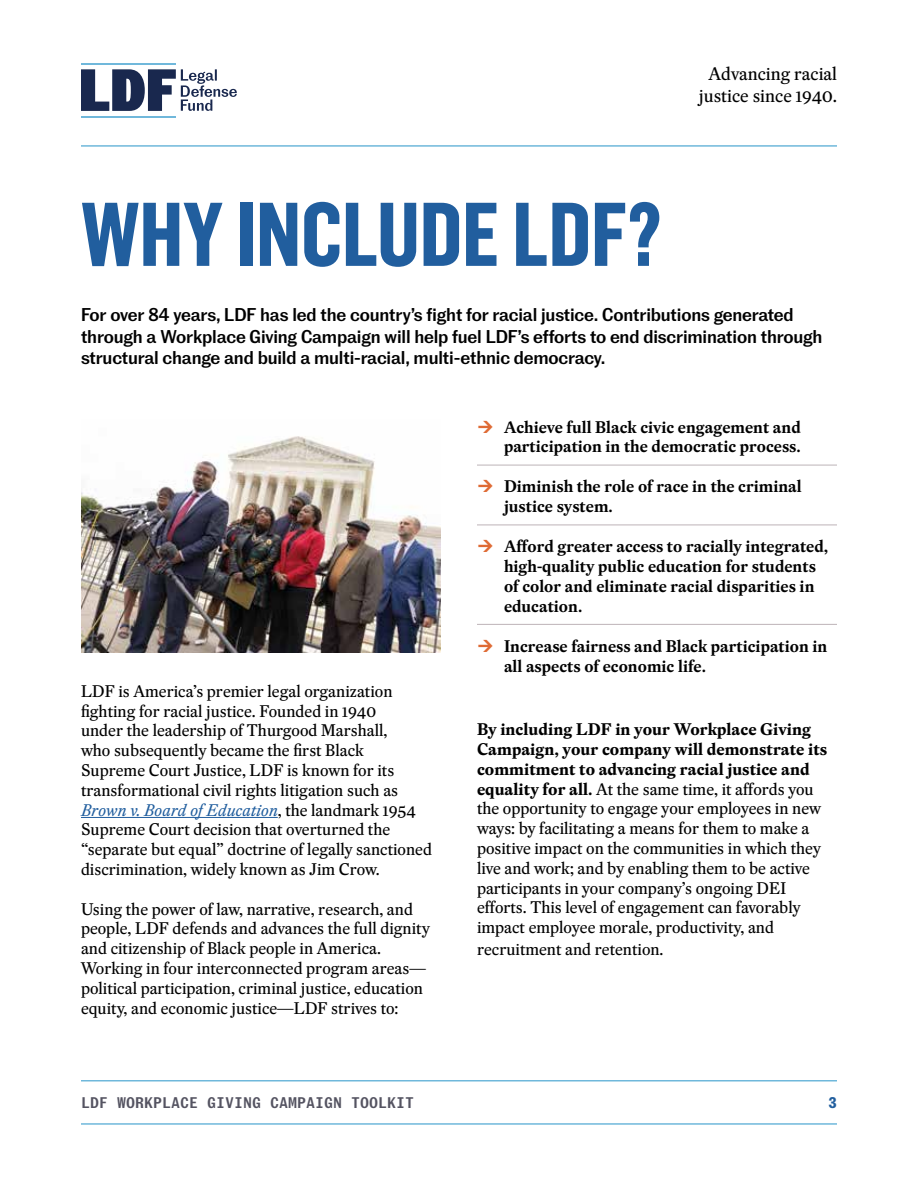
<style>
.page{position:relative;width:918px;height:1188px;background:#fff}
.page>*{position:absolute;margin:0;border:0;box-sizing:border-box;transform-origin:0 0}
.t1{font:700 88.5px "Flama Condensed";color:#215e9e}
.t2{font:500 18px/21.6px "Marcin Ant";letter-spacing:-.01em;color:#000}
.t3{font:18px/21.6px "Eudald News";color:#000;text-align:center}
.t4{font:16.5px/19.8px "Eudald News";color:#000}
.t5{font:600 16.5px/19.8px "Eudald News";color:#000}
.t6{font:500 15px "Marcin Tpwr";color:#545361}
.t7{font:700 15px "Marcin Tpwr";color:#215e9e}
.s1{font-style:italic;color:#215e9e}
.s2{font-weight:700}
</style>
<div class="page">
<hr style="left:81px;top:63px;width:95px;height:1px;background:#70b8db">
<hr style="left:81px;top:116px;width:95px;height:2px;background:#70b8db">
<svg style="left:81px;top:69px;width:156px;height:42px"></svg>
<hr style="left:81px;top:145px;width:756px;height:2px;background:#6fb8db">
<hr style="left:81px;top:1080px;width:756px;height:2px;background:#6fb8db">
<hr style="left:81px;top:1123px;width:756px;height:2px;background:#6fb8db">
<hr style="left:81px;top:817px;width:197px;height:1px;background:#215e9e">
<hr style="left:477px;top:465px;width:360px;height:1px;background:#bdb3b7">
<hr style="left:477px;top:525px;width:360px;height:1px;background:#bdb3b7">
<hr style="left:477px;top:624px;width:360px;height:1px;background:#bdb3b7">
<img style="left:81px;top:436px;width:360px;height:216px">
<p class="t3" style="left:699px;top:63px;width:140px">Advancing racial justice since 1940.</p>
<h1 class="t1" style="left:81px;top:178px;width:582px">WHY INCLUDE LDF?</h1>
<p class="t2" style="left:81px;top:304px;width:743px">For over 84 years, LDF has led the country’s fight for racial justice. Contributions generated through a Workplace Giving Campaign will help fuel LDF’s efforts to end discrimination through structural change and build a multi-racial, multi-ethnic democracy.</p>
<p class="t4" style="left:81px;top:681px;width:353px">LDF is America’s premier legal organization fighting for racial justice. Founded in 1940<br>under the leadership of Thurgood Marshall,<br>who subsequently became the first Black Supreme Court Justice, LDF is known for its transformational civil rights litigation such as <span class="s1">Brown v. Board of Education</span>, the landmark 1954<br>Supreme Court decision that overturned the “separate but equal” doctrine of legally sanctioned discrimination, widely known as Jim Crow.</p>
<p class="t4" style="left:81px;top:899px;width:350px">Using the power of law, narrative, research, and people, LDF defends and advances the full dignity and citizenship of Black people in America.<br>Working in four interconnected program areas— political participation, criminal justice, education equity, and economic justice—LDF strives to:</p>
<p class="t5" style="left:504px;top:417px;width:298px">Achieve full Black civic engagement and participation in the democratic process.</p>
<p class="t5" style="left:504px;top:476px;width:299px">Diminish the role of race in the criminal justice system.</p>
<p class="t5" style="left:504px;top:536px;width:326px">Afford greater access to racially integrated, high-quality public education for students of color and eliminate racial disparities in education.</p>
<p class="t5" style="left:504px;top:636px;width:325px">Increase fairness and Black participation in all aspects of economic life.</p>
<p class="t4" style="left:477px;top:719px;width:352px"><span class="s2">By including LDF in your Workplace Giving Campaign, your company will demonstrate its commitment to advancing racial justice and equality for all.</span> At the same time, it affords you the opportunity to engage your employees in new ways: by facilitating a means for them to make a positive impact on the communities in which they live and work; and by enabling them to be active participants in your company’s ongoing DEI efforts. This level of engagement can favorably impact employee morale, productivity, and</p>
<p class="t4" style="left:477px;top:939px;width:188px">recruitment and retention.</p>
<p class="t6" style="left:81px;top:1094px;width:335px">LDF WORKPLACE GIVING CAMPAIGN TOOLKIT</p>
<p class="t7" style="left:828px;top:1094px;width:10px">3</p>
</div>
